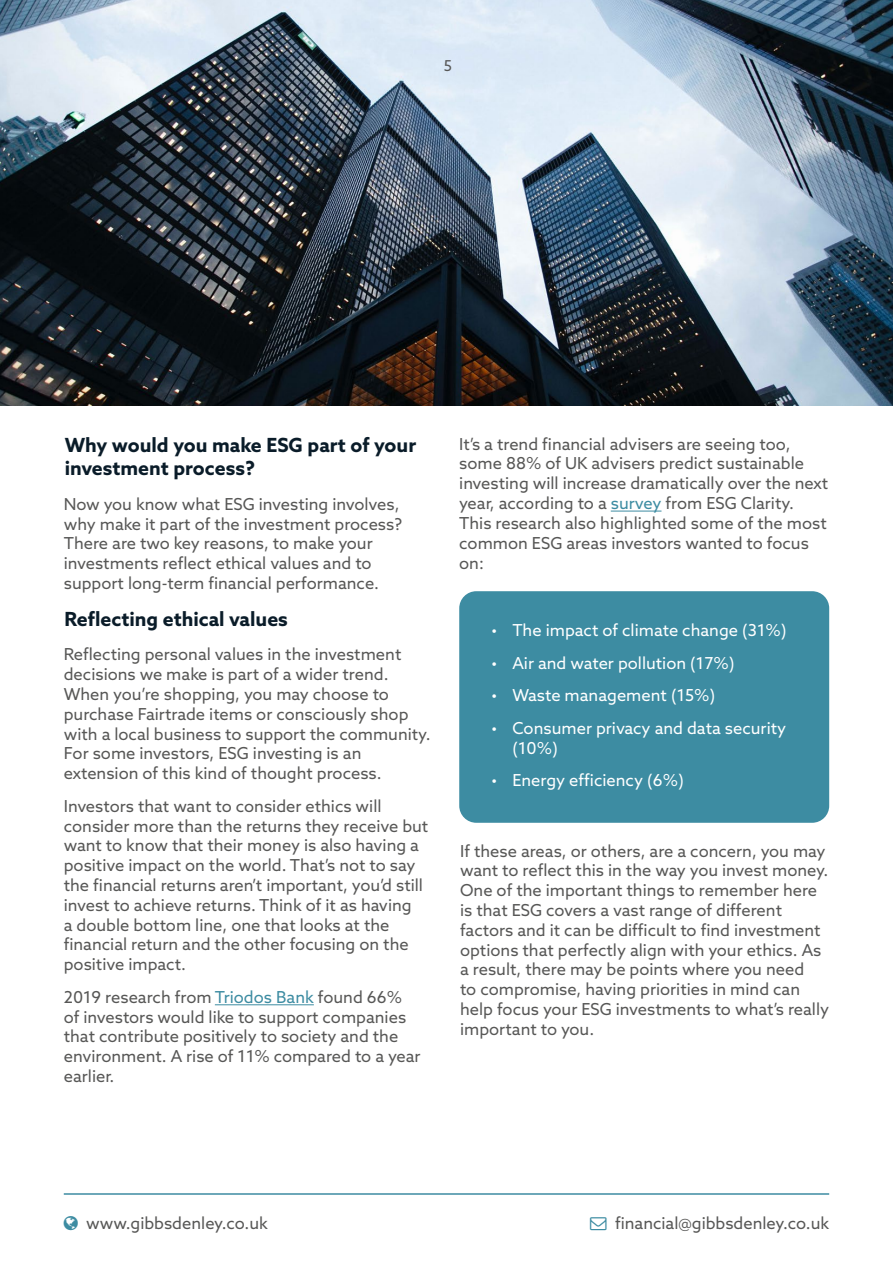
<style>
.page{position:relative;width:893px;height:1263px;background:#fff}
.page>*{position:absolute;margin:0;border:0;box-sizing:border-box;transform-origin:0 0}
.t1{font:700 19.5px/23.4px "Azo Sans";color:#0a1c29}
.t2{font:16.5px/19.8px "Azo Sans";color:#575756}
.t3{font:16.5px/19.8px "Azo Sans";color:#fff}
.t4{font:15px "Azo Sans";color:#575756}
.s1{color:#3d8ca2}
</style>
<div class="page">
<img style="left:0;top:0;width:893px;height:405px">
<hr style="left:64px;top:1193px;width:765px;height:2px;background:#3d8ca2">
<hr style="left:215px;top:1004px;width:99px;height:1px;background:#3d8ca2">
<div style="left:459px;top:591px;width:370px;height:232px;background:#3d8ca2;border-radius:17px"></div>
<hr style="left:611px;top:511px;width:50px;height:1px;background:#3d8ca2">
<p class="t4" style="left:444px;top:56px;width:10px">5</p>
<p class="t1" style="left:65px;top:433px;width:353px">Why would you make ESG part of your investment process?</p>
<p class="t2" style="left:64px;top:494px;width:340px">Now you know what ESG investing involves, why make it part of the investment process?<br>There are two key reasons, to make your investments reflect ethical values and to support long-term financial performance.</p>
<p class="t1" style="left:65px;top:607px;width:225px">Reflecting ethical values</p>
<p class="t2" style="left:64px;top:644px;width:368px">Reflecting personal values in the investment decisions we make is part of a wider trend.<br>When you’re shopping, you may choose to purchase Fairtrade items or consciously shop with a local business to support the community.<br>For some investors, ESG investing is an extension of this kind of thought process.</p>
<p class="t2" style="left:64px;top:796px;width:366px">Investors that want to consider ethics will consider more than the returns they receive but want to know that their money is also having a positive impact on the world. That’s not to say the financial returns aren’t important, you’d still invest to achieve returns. Think of it as having<br>a double bottom line, one that looks at the financial return and the other focusing on the positive impact.</p>
<p class="t2" style="left:64px;top:987px;width:358px">2019 research from <span class="s1">Triodos Bank</span> found 66% of investors would like to support companies that contribute positively to society and the environment. A rise of 11% compared to a year earlier.</p>
<p class="t2" style="left:459px;top:434px;width:371px">It’s a trend financial advisers are seeing too, some 88% of UK advisers predict sustainable investing will increase dramatically over the next year, according to a <span class="s1">survey</span> from ESG Clarity.<br>This research also highlighted some of the most common ESG areas investors wanted to focus on:</p>
<p class="t3" style="left:491px;top:620px;width:297px">• The impact of climate change (31%)</p>
<p class="t3" style="left:491px;top:653px;width:245px">• Air and water pollution (17%)</p>
<p class="t3" style="left:491px;top:685px;width:226px">• Waste management (15%)</p>
<p class="t3" style="left:512px;top:718px;width:275px;text-indent:-21px">• Consumer privacy and data security (10%)</p>
<p class="t3" style="left:491px;top:770px;width:194px">• Energy efficiency (6%)</p>
<p class="t2" style="left:460px;top:840px;width:371px">If these areas, or others, are a concern, you may want to reflect this in the way you invest money.<br>One of the important things to remember here is that ESG covers a vast range of different factors and it can be difficult to find investment options that perfectly align with your ethics. As a result, there may be points where you need<br>to compromise, having priorities in mind can help focus your ESG investments to what’s really important to you.</p>
<p class="t2" style="left:86px;top:1213px;width:183px">www.gibbsdenley.co.uk</p>
<p class="t2" style="left:615px;top:1213px;width:216px">financial@gibbsdenley.co.uk</p>
</div>
